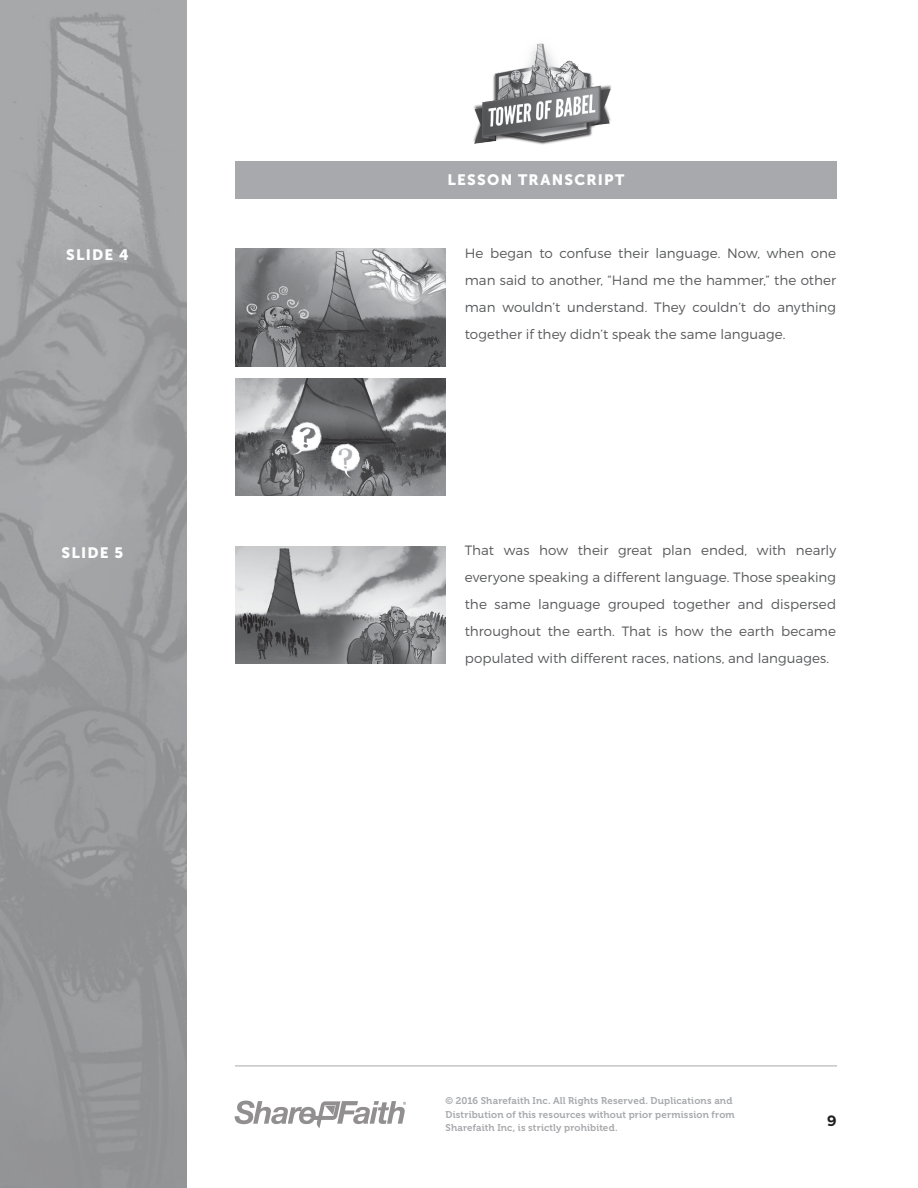
<style>
.page{position:relative;width:918px;height:1188px;background:#fff}
.page>*{position:absolute;margin:0;border:0;box-sizing:border-box;transform-origin:0 0}
.Heading{font:15px "Museo Sans 900";letter-spacing:.08em;color:#fff}
.side-bar_Headings{font:15px "Museo Sans 900";letter-spacing:.08em;color:#fff}
.t1{font:600 15px "Montserrat";color:#231f20}
.body_paragraph{font:300 13.5px/27px "Montserrat";color:#58595b;text-align:justify}
.t2{font:9.75px/13.5px "Museo 700";letter-spacing:.015em;color:#a7a9ac}
</style>
<div class="page">
<img style="left:0;top:0;width:187px;height:1188px">
<hr style="left:235px;top:1066px;width:602px;height:1px;background:#a7a9ac">
<svg style="left:235px;top:1101px;width:171px;height:27px"></svg>
<img style="left:473px;top:43px;width:139px;height:102px">
<div style="left:236px;top:161px;width:600px;height:37px;background:#a7a9ac"></div>
<img style="left:236px;top:249px;width:210px;height:117px">
<img style="left:236px;top:378px;width:210px;height:117px">
<img style="left:236px;top:546px;width:210px;height:118px">
<p class="side-bar_Headings" style="left:66px;top:246px;width:64px">SLIDE 4</p>
<p class="side-bar_Headings" style="left:62px;top:544px;width:63px">SLIDE 5</p>
<p class="Heading" style="left:448px;top:171px;width:178px">LESSON TRANSCRIPT</p>
<p class="body_paragraph" style="left:465px;top:240px;width:373px">He began to confuse their language. Now, when one man said to another, “Hand me the hammer,” the other man wouldn’t understand. They couldn’t do anything together if they didn’t speak the same language.</p>
<p class="body_paragraph" style="left:465px;top:537px;width:373px">That was how their great plan ended, with nearly everyone speaking a different language. Those speaking the same language grouped together and dispersed throughout the earth. That is how the earth became populated with different races, nations, and languages.</p>
<p class="t2" style="left:446px;top:1094px;width:291px">© 2016 Sharefaith Inc. All Rights Reserved. Duplications and<br>Distribution of this resources without prior permission from<br>Sharefaith Inc, is strictly prohibited.</p>
<p class="t1" style="left:827px;top:1112px;width:11px">9</p>
</div>
